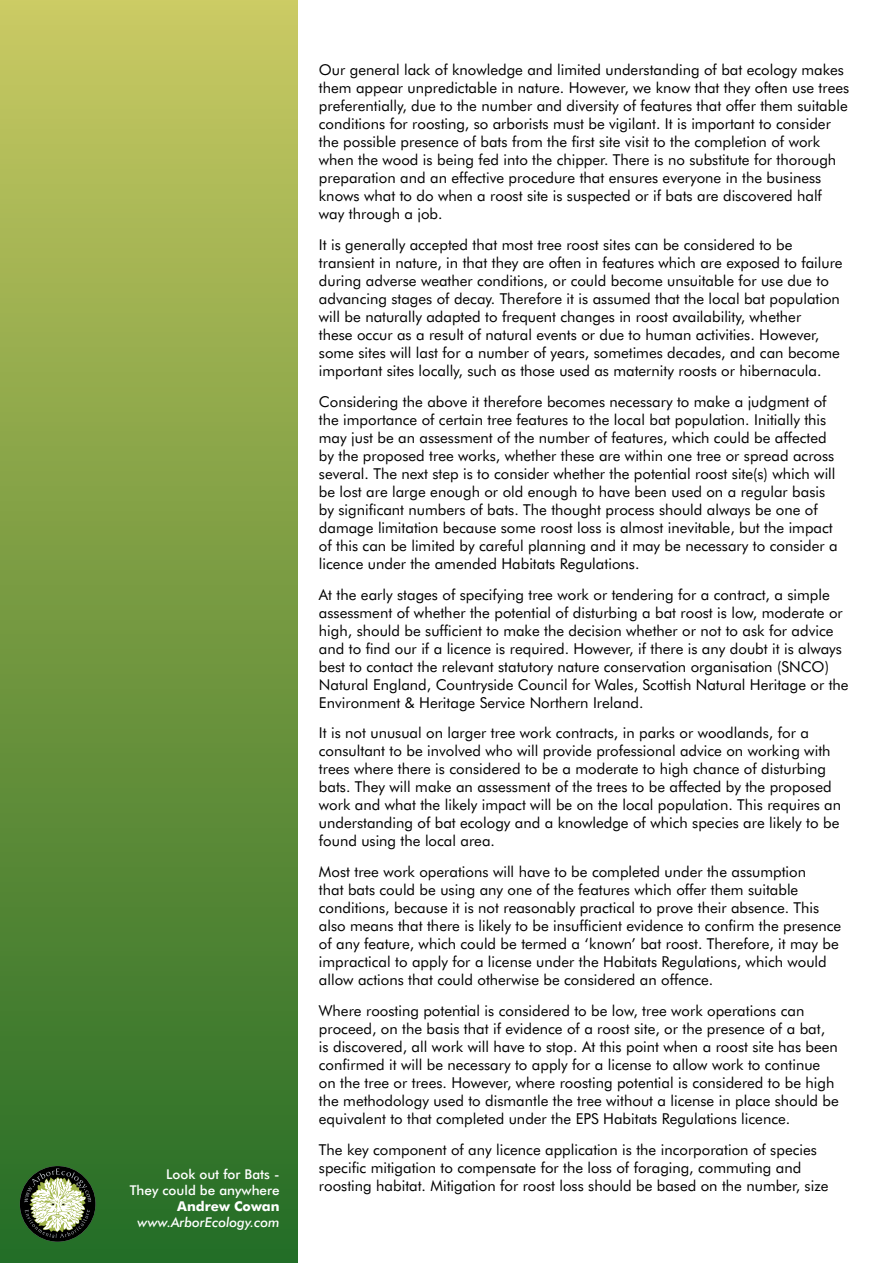
<style>
.page{position:relative;width:893px;height:1263px;background:#fff}
.page>*{position:absolute;margin:0;border:0;box-sizing:border-box;transform-origin:0 0}
.t1{font:15px/18px "Futura BT";color:#000}
.t2{font:500 13.5px/16.2px "Futura BT";color:#fff;text-align:right}
.t3{font:italic 500 13.5px "Futura BT";color:#fff}
.t4{font:700 13.5px "Futura BT";color:#fff}
</style>
<div class="page">
<div style="left:0;top:0;width:298px;height:1263px;background:linear-gradient(to bottom,#c8c860,#236b23)"></div>
<svg style="left:20px;top:1166px;width:75px;height:76px;background:#667859"></svg>
<p class="t2" style="left:130px;top:1165px;width:151px">Look out for Bats -<br>They could be anywhere</p>
<p class="t4" style="left:177px;top:1198px;width:104px">Andrew Cowan</p>
<p class="t3" style="left:138px;top:1214px;width:144px">www.ArborEcology.com</p>
<p class="t1" style="left:319px;top:61px;width:532px">Our general lack of knowledge and limited understanding of bat ecology makes them appear unpredictable in nature. However, we know that they often use trees preferentially, due to the number and diversity of features that offer them suitable conditions for roosting, so arborists must be vigilant. It is important to consider the possible presence of bats from the first site visit to the completion of work when the wood is being fed into the chipper. There is no substitute for thorough preparation and an effective procedure that ensures everyone in the business knows what to do when a roost site is suspected or if bats are discovered half way through a job.</p>
<p class="t1" style="left:319px;top:236px;width:525px">It is generally accepted that most tree roost sites can be considered to be transient in nature, in that they are often in features which are exposed to failure during adverse weather conditions, or could become unsuitable for use due to advancing stages of decay. Therefore it is assumed that the local bat population will be naturally adapted to frequent changes in roost availability, whether<br>these occur as a result of natural events or due to human activities. However, some sites will last for a number of years, sometimes decades, and can become important sites locally, such as those used as maternity roosts or hibernacula.</p>
<p class="t1" style="left:319px;top:392px;width:520px">Considering the above it therefore becomes necessary to make a judgment of the importance of certain tree features to the local bat population. Initially this may just be an assessment of the number of features, which could be affected by the proposed tree works, whether these are within one tree or spread across several. The next step is to consider whether the potential roost site(s) which will be lost are large enough or old enough to have been used on a regular basis by significant numbers of bats. The thought process should always be one of damage limitation because some roost loss is almost inevitable, but the impact of this can be limited by careful planning and it may be necessary to consider a licence under the amended Habitats Regulations.</p>
<p class="t1" style="left:319px;top:585px;width:531px">At the early stages of specifying tree work or tendering for a contract, a simple assessment of whether the potential of disturbing a bat roost is low, moderate or high, should be sufficient to make the decision whether or not to ask for advice and to find our if a licence is required. However, if there is any doubt it is always best to contact the relevant statutory nature conservation organisation (SNCO)<br>Natural England, Countryside Council for Wales, Scottish Natural Heritage or the Environment &amp; Heritage Service Northern Ireland.</p>
<p class="t1" style="left:319px;top:724px;width:524px">It is not unusual on larger tree work contracts, in parks or woodlands, for a consultant to be involved who will provide professional advice on working with trees where there is considered to be a moderate to high chance of disturbing bats. They will make an assessment of the trees to be affected by the proposed work and what the likely impact will be on the local population. This requires an understanding of bat ecology and a knowledge of which species are likely to be found using the local area.</p>
<p class="t1" style="left:319px;top:863px;width:524px">Most tree work operations will have to be completed under the assumption<br>that bats could be using any one of the features which offer them suitable conditions, because it is not reasonably practical to prove their absence. This also means that there is likely to be insufficient evidence to confirm the presence of any feature, which could be termed a ‘known’ bat roost. Therefore, it may be impractical to apply for a license under the Habitats Regulations, which would allow actions that could otherwise be considered an offence.</p>
<p class="t1" style="left:319px;top:1001px;width:521px">Where roosting potential is considered to be low, tree work operations can proceed, on the basis that if evidence of a roost site, or the presence of a bat,<br>is discovered, all work will have to stop. At this point when a roost site has been confirmed it will be necessary to apply for a license to allow work to continue on the tree or trees. However, where roosting potential is considered to be high the methodology used to dismantle the tree without a license in place should be equivalent to that completed under the EPS Habitats Regulations licence.</p>
<p class="t1" style="left:319px;top:1140px;width:511px">The key component of any licence application is the incorporation of species specific mitigation to compensate for the loss of foraging, commuting and roosting habitat. Mitigation for roost loss should be based on the number, size</p>
</div>
